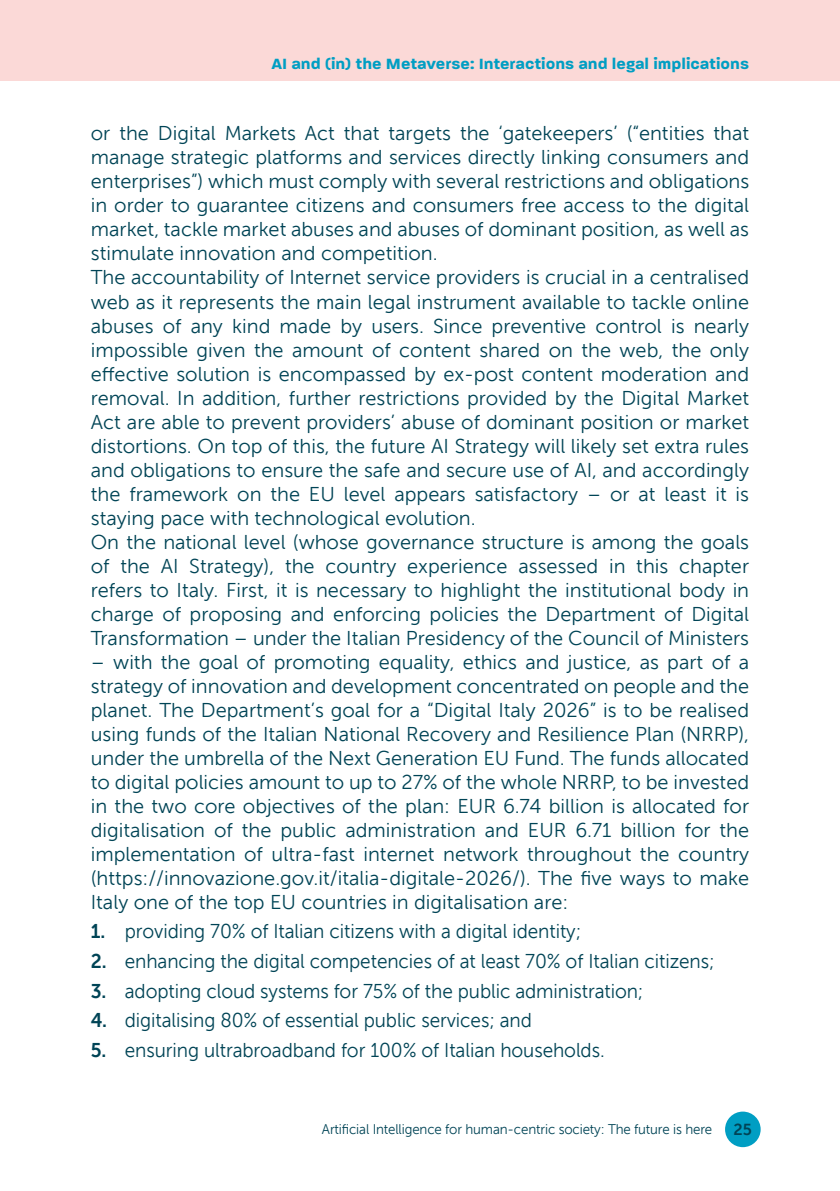
<style>
.page{position:relative;width:840px;height:1191px;background:#fff}
.page>*{position:absolute;margin:0;border:0;box-sizing:border-box;transform-origin:0 0}
.t1{font:20px/24px "Museo Sans 300";color:#004456}
.t2{font:20px "Museo Sans 300";color:#004456;scale:.95 1}
.t3{font:700 16px "Paralucent Text W00";color:#009ec3}
.t4{font:16px "Museo Sans 700";color:#004456}
.t5{font:14px "Museo Sans 300";letter-spacing:-.01em;color:#004456;scale:.95 1}
.s1{font-family:"Museo Sans 700"}
</style>
<div class="page">
<div style="left:0;top:0;width:839px;height:81px;background:#fbd9d7"></div>
<div style="left:724px;top:1111px;width:36px;height:36px;background:#009ec3;border-radius:50%"></div>
<p class="t3" style="left:271px;top:57px;width:479px">AI and (in) the Metaverse: Interactions and legal implications</p>
<p class="t1" style="left:91px;top:123px;width:659px">or the Digital Markets Act that targets the ‘gatekeepers’ (“entities that manage strategic platforms and services directly linking consumers and enterprises”) which must comply with several restrictions and obligations in order to guarantee citizens and consumers free access to the digital market, tackle market abuses and abuses of dominant position, as well as stimulate innovation and competition.<br>The accountability of Internet service providers is crucial in a centralised web as it represents the main legal instrument available to tackle online abuses of any kind made by users. Since preventive control is nearly impossible given the amount of content shared on the web, the only effective solution is encompassed by ex-post content moderation and removal. In addition, further restrictions provided by the Digital Market Act are able to prevent providers’ abuse of dominant position or market distortions. On top of this, the future AI Strategy will likely set extra rules and obligations to ensure the safe and secure use of AI, and accordingly the framework on the EU level appears satisfactory – or at least it is staying pace with technological evolution.<br>On the national level (whose governance structure is among the goals of the AI Strategy), the country experience assessed in this chapter refers to Italy. First, it is necessary to highlight the institutional body in charge of proposing and enforcing policies the Department of Digital Transformation – under the Italian Presidency of the Council of Ministers</p>
<p class="t1" style="left:91px;top:651px;width:659px;text-align:justify">– with the goal of promoting equality, ethics and justice, as part of a strategy of innovation and development concentrated on people and the planet. The Department’s goal for a “Digital Italy 2026” is to be realised using funds of the Italian National Recovery and Resilience Plan (NRRP), under the umbrella of the Next Generation EU Fund. The funds allocated to digital policies amount to up to 27% of the whole NRRP, to be invested in the two core objectives of the plan: EUR 6.74 billion is allocated for digitalisation of the public administration and EUR 6.71 billion for the implementation of ultra-fast internet network throughout the country (https://innovazione.gov.it/italia-digitale-2026/). The five ways to make Italy one of the top EU countries in digitalisation are:</p>
<p class="t2" style="left:91px;top:923px;width:517px"><span class="s1">1.</span> providing 70% of Italian citizens with a digital identity;</p>
<p class="t2" style="left:91px;top:953px;width:658px"><span class="s1">2.</span> enhancing the digital competencies of at least 70% of Italian citizens;</p>
<p class="t2" style="left:91px;top:983px;width:583px"><span class="s1">3.</span> adopting cloud systems for 75% of the public administration;</p>
<p class="t2" style="left:91px;top:1012px;width:465px"><span class="s1">4.</span> digitalising 80% of essential public services; and</p>
<p class="t2" style="left:91px;top:1042px;width:542px"><span class="s1">5.</span> ensuring ultrabroadband for 100% of Italian households.</p>
<p class="t5" style="left:322px;top:1121px;width:412px">Artificial Intelligence for human-centric society: The future is here</p>
<p class="t4" style="left:733px;top:1122px;width:20px">25</p>
</div>
